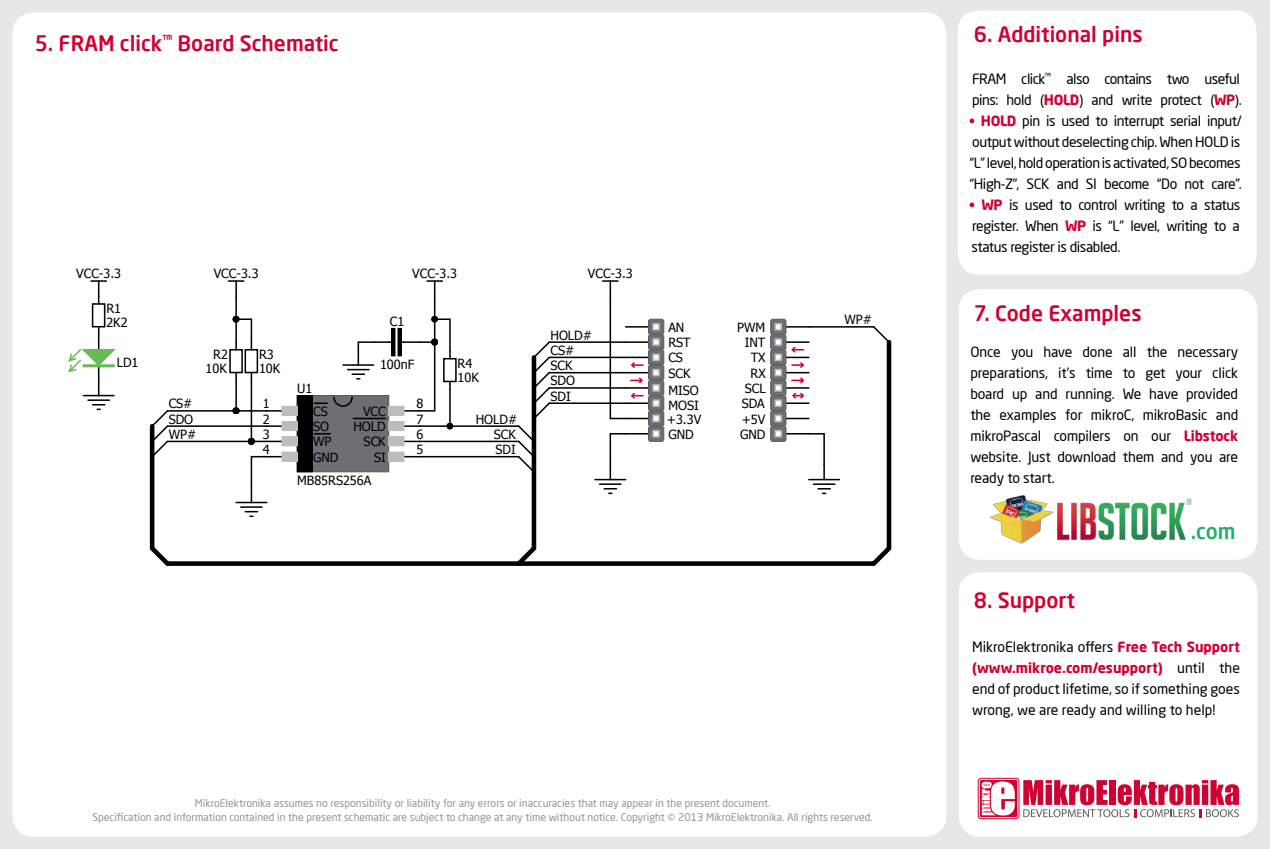
<style>
.page{position:relative;width:1270px;height:849px;background:#fff}
.page>*{position:absolute;margin:0;border:0;box-sizing:border-box;transform-origin:0 0}
.t1{font:500 21px "Neo Sans Pro";color:#d00033}
.t2{font:500 21px "Neo Sans Pro";color:#28ad6f}
.t3{font:14px/21px "Neo Sans Pro";letter-spacing:-.03em;color:#000;text-align:justify}
.t4{font:12.6px/15.2px "Tahoma";color:#000}
.t5{font:10.5px/14px "Neo Sans Pro";color:#94949a;text-align:center}
.s1{font-weight:700;color:#d00033}
</style>
<div class="page">
<div style="left:0;top:0;width:1270px;height:848px;background:#e6e7e8"></div>
<div style="left:958px;top:10px;width:299px;height:264px;background:#fff;border-radius:21px"></div>
<div style="left:959px;top:289px;width:299px;height:270px;background:#fff;border-radius:21px"></div>
<div style="left:12px;top:12px;width:934px;height:824px;background:#fff;border-radius:21px"></div>
<div style="left:959px;top:572px;width:299px;height:264px;background:#fff;border-radius:21px"></div>
<svg style="left:978px;top:777px;width:41px;height:42px"></svg>
<svg style="left:979px;top:778px;width:260px;height:39px"></svg>
<img style="left:990px;top:495px;width:202px;height:49px">
<svg style="left:235px;top:343px;width:2px;height:6px"></svg>
<svg style="left:235px;top:373px;width:2px;height:7px"></svg>
<div style="left:229px;top:349px;width:14px;height:24px;border:2px solid #000"></div>
<svg style="left:91px;top:280px;width:15px;height:24px"></svg>
<div style="left:92px;top:303px;width:13px;height:24px;border:2px solid #000"></div>
<hr style="left:83px;top:394px;width:31px;height:2px;background:#000">
<hr style="left:88px;top:399px;width:21px;height:2px;background:#000">
<svg style="left:93px;top:404px;width:12px;height:6px"></svg>
<svg style="left:67px;top:327px;width:49px;height:68px"></svg>
<svg style="left:229px;top:280px;width:15px;height:16px"></svg>
<svg style="left:427px;top:280px;width:15px;height:16px"></svg>
<div style="left:398px;top:328px;width:3px;height:28px;border:1px solid #000"></div>
<div style="left:392px;top:328px;width:3px;height:28px;border:1px solid #000"></div>
<hr style="left:343px;top:364px;width:31px;height:1px;background:#000">
<div style="left:245px;top:349px;width:13px;height:24px;border:2px solid #000"></div>
<div style="left:235px;top:318px;width:17px;height:25px;border:2px solid #000"></div>
<div style="left:443px;top:358px;width:14px;height:24px;border:2px solid #000"></div>
<svg style="left:348px;top:340px;width:44px;height:39px"></svg>
<svg style="left:156px;top:410px;width:14px;height:11px"></svg>
<svg style="left:872px;top:326px;width:13px;height:11px"></svg>
<hr style="left:167px;top:410px;width:69px;height:1px;background:#000">
<hr style="left:235px;top:296px;width:2px;height:23px;background:#000">
<svg style="left:233px;top:316px;width:6px;height:6px"></svg>
<hr style="left:449px;top:389px;width:2px;height:37px;background:#000">
<svg style="left:551px;top:337px;width:341px;height:229px"></svg>
<div style="left:297px;top:395px;width:92px;height:76px;background:#6e6f74"></div>
<svg style="left:353px;top:417px;width:33px;height:2px"></svg>
<div style="left:389px;top:406px;width:15px;height:9px;background:#bcbdc1"></div>
<div style="left:297px;top:395px;width:15px;height:76px;background:#000"></div>
<svg style="left:267px;top:410px;width:15px;height:1px"></svg>
<svg style="left:314px;top:395px;width:40px;height:12px"></svg>
<div style="left:282px;top:406px;width:15px;height:9px;background:#bcbdc1"></div>
<hr style="left:434px;top:296px;width:1px;height:46px;background:#000">
<svg style="left:401px;top:316px;width:50px;height:96px"></svg>
<hr style="left:251px;top:380px;width:1px;height:61px;background:#000">
<hr style="left:236px;top:410px;width:31px;height:1px;background:#000">
<hr style="left:235px;top:380px;width:2px;height:31px;background:#000">
<svg style="left:233px;top:407px;width:6px;height:6px"></svg>
<svg style="left:523px;top:341px;width:28px;height:225px"></svg>
<svg style="left:149px;top:421px;width:374px;height:145px"></svg>
<hr style="left:809px;top:326px;width:65px;height:1px;background:#000">
<svg style="left:603px;top:280px;width:61px;height:199px"></svg>
<svg style="left:770px;top:319px;width:56px;height:160px"></svg>
<h1 class="t1" style="left:35px;top:35px;width:305px">5. FRAM click<sup>™</sup> Board Schematic</h1>
<p class="t4" style="left:76px;top:266px;width:46px">VCC-3.3</p>
<p class="t4" style="left:106px;top:301px;width:23px;line-height:14px">R1<br>2K2</p>
<p class="t4" style="left:117px;top:355px;width:23px">LD1</p>
<p class="t4" style="left:214px;top:266px;width:46px">VCC-3.3</p>
<p class="t4" style="left:412px;top:266px;width:46px">VCC-3.3</p>
<p class="t4" style="left:588px;top:266px;width:46px">VCC-3.3</p>
<p class="t4" style="left:169px;top:396px;width:25px">CS#</p>
<p class="t4" style="left:169px;top:411px;width:26px">SDO</p>
<p class="t4" style="left:169px;top:426px;width:29px">WP#</p>
<p class="t4" style="left:390px;top:314px;width:16px">C1</p>
<p class="t4" style="left:380px;top:356px;width:36px">100nF</p>
<p class="t4" style="left:550px;top:327px;width:43px">HOLD#</p>
<p class="t4" style="left:206px;top:347px;width:24px;line-height:14px;text-align:right">R2<br>10K</p>
<p class="t4" style="left:550px;top:343px;width:26px">CS#<br>SCK<br>SDO<br>SDI</p>
<p class="t4" style="left:259px;top:347px;width:23px;line-height:14px">R3<br>10K</p>
<p class="t4" style="left:458px;top:356px;width:23px;line-height:14px">R4<br>10K</p>
<p class="t4" style="left:476px;top:411px;width:43px">HOLD#</p>
<p class="t4" style="left:297px;top:381px;width:17px">U1</p>
<p class="t4" style="left:416px;top:396px;width:8px">8</p>
<p class="t4" style="left:263px;top:396px;width:8px">1</p>
<p class="t4" style="left:313px;top:404px;width:16px">CS</p>
<p class="t4" style="left:363px;top:404px;width:24px">VCC</p>
<p class="t4" style="left:263px;top:411px;width:8px">2</p>
<p class="t4" style="left:416px;top:411px;width:8px">7</p>
<p class="t4" style="left:313px;top:419px;width:18px">SO</p>
<p class="t4" style="left:353px;top:419px;width:34px">HOLD</p>
<p class="t4" style="left:263px;top:426px;width:8px">3</p>
<p class="t4" style="left:416px;top:426px;width:8px">6</p>
<p class="t4" style="left:494px;top:426px;width:24px">SCK</p>
<p class="t4" style="left:364px;top:434px;width:24px">SCK</p>
<p class="t4" style="left:313px;top:434px;width:20px">WP</p>
<p class="t4" style="left:495px;top:442px;width:22px">SDI</p>
<p class="t4" style="left:263px;top:442px;width:8px">4</p>
<p class="t4" style="left:416px;top:442px;width:8px">5</p>
<p class="t4" style="left:313px;top:449px;width:27px">GND</p>
<p class="t4" style="left:374px;top:449px;width:13px">SI</p>
<p class="t4" style="left:297px;top:472px;width:76px">MB85RS256A</p>
<p class="t4" style="left:668px;top:320px;width:24px">AN<br>RST<br>CS<br>SCK</p>
<p class="t4" style="left:668px;top:397px;width:32px">MOSI</p>
<p class="t4" style="left:668px;top:382px;width:32px">MISO</p>
<p class="t4" style="left:667px;top:411px;width:36px">+3.3V<br>GND</p>
<p class="t4" style="left:737px;top:320px;width:30px;text-align:right">PWM<br>INT</p>
<p class="t4" style="left:750px;top:365px;width:17px">RX</p>
<p class="t4" style="left:751px;top:350px;width:16px">TX</p>
<p class="t4" style="left:740px;top:381px;width:27px;text-align:center">SCL<br>SDA +5V<br>GND</p>
<p class="t4" style="left:844px;top:312px;width:29px">WP#</p>
<p class="t5" style="left:92px;top:797px;width:782px">MikroElektronika assumes no responsibility or liability for any errors or inaccuracies that may appear in the present document.<br>Specification and information contained in the present schematic are subject to change at any time without notice. Copyright © 2013 MikroElektronika. All rights reserved.</p>
<h1 class="t1" style="left:974px;top:26px;width:170px">6. Additional pins</h1>
<p class="t3" style="left:972px;top:70px;width:271px">FRAM click<sup>™</sup> also contains two useful pins: hold (<span class="s1">HOLD</span>) and write protect (<span class="s1">WP</span>).</p>
<p class="t3" style="left:969px;top:112px;width:274px"><span class="s1">• HOLD</span> pin is used to interrupt serial input/ output without deselecting chip. When HOLD is “L” level, hold operation is activated, SO becomes “High-Z”, SCK and SI become “Do not care”.</p>
<p class="t3" style="left:969px;top:196px;width:273px"><span class="s1">• WP</span> is used to control writing to a status register. When <span class="s1">WP</span> is “L” level, writing to a status register is disabled.</p>
<h1 class="t1" style="left:974px;top:305px;width:169px">7. Code Examples</h1>
<p class="t3" style="left:970px;top:343px;width:269px">Once you have done all the necessary preparations, it’s time to get your click board up and running. We have provided the examples for mikroC, mikroBasic and mikroPascal compilers on our <span class="s1">Libstock </span>website. Just download them and you are ready to start.</p>
<h1 class="t2" style="left:1191px;top:522px;width:46px">.com</h1>
<h1 class="t1" style="left:974px;top:591px;width:102px">8. Support</h1>
<p class="t3" style="left:972px;top:635px;width:269px">MikroElektronika offers <span class="s1">Free Tech Support (www.mikroe.com/esupport)</span> until the end of product lifetime, so if something goes wrong, we are ready and willing to help!</p>
</div>
